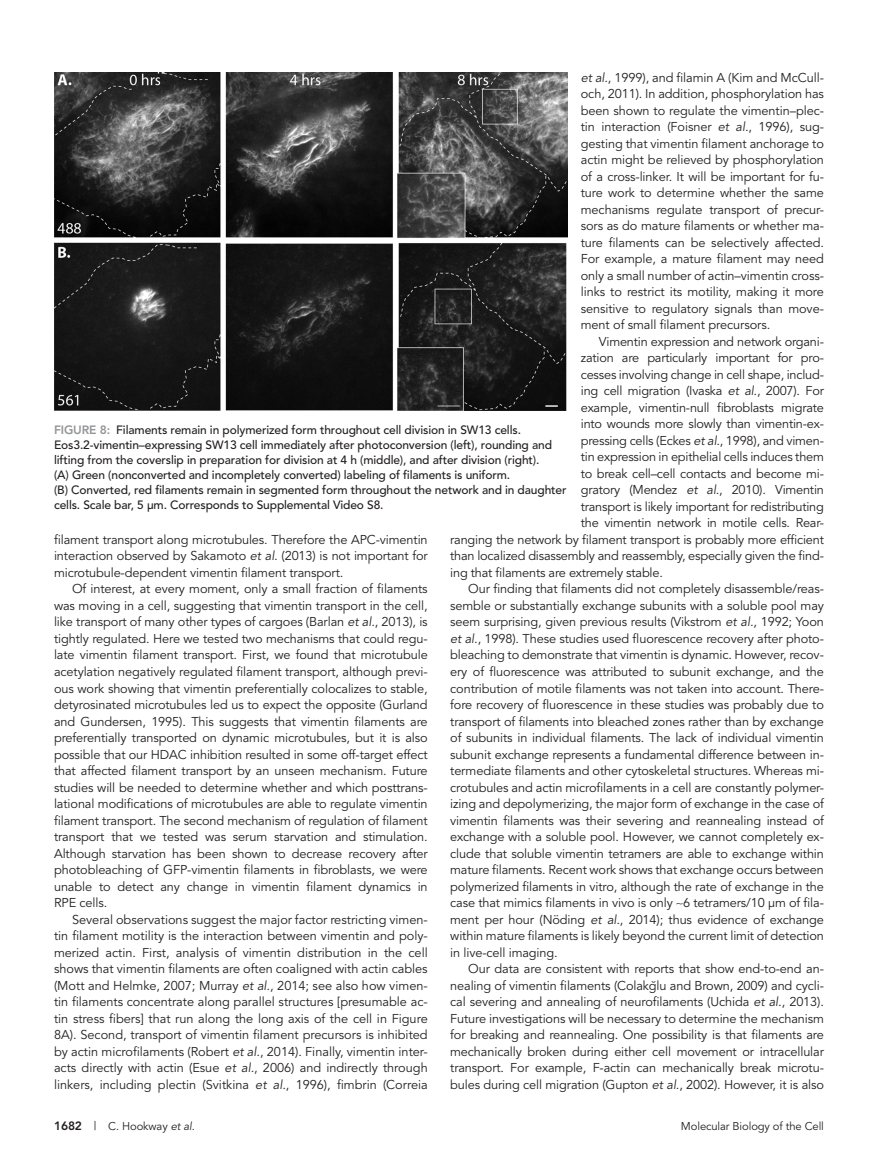
<style>
.page{position:relative;width:878px;height:1175px;background:#fff}
.page>*{position:absolute;margin:0;border:0;box-sizing:border-box;transform-origin:0 0}
.Para{font:12.75px/16.5px "Avenir";letter-spacing:-.015em;color:#231f20;text-align:justify}
.ParaFL{font:12.75px/16.5px "Avenir";letter-spacing:-.01em;color:#231f20;text-align:justify}
.FigCaption{font:500 12px/15px "Avenir";letter-spacing:-.01em;color:#231f20}
.t1{font:11.25px "Avenir";letter-spacing:-.01em;color:#231f20}
.s1{font-style:italic}
.s2{font-weight:800;color:#939598}
.s3{font-weight:800;font-size:12px}
.s4{font-size:12px}
</style>
<div class="page">
<img style="left:54px;top:72px;width:513px;height:338px">
<p class="Para" style="left:580px;top:69px;width:245px"><span class="s1">et al.</span>, 1999), and filamin A (Kim and McCull&shy;och, 2011). In addition, phosphorylation has been shown to regulate the vimentin–plec&shy;tin interaction (Foisner <span class="s1">et al.</span>, 1996), sug&shy;gesting that vimentin filament anchorage to actin might be relieved by phosphorylation of a cross-linker. It will be important for fu&shy;ture work to determine whether the same mechanisms regulate transport of precur&shy;sors as do mature filaments or whether ma&shy;ture filaments can be selectively affected.<br>For example, a mature filament may need only a small number of actin–vimentin cross&shy;links to restrict its motility, making it more sensitive to regulatory signals than move&shy;ment of small filament precursors.</p>
<p class="Para" style="left:598px;top:333px;width:227px">Vimentin expression and network organi-</p>
<p class="Para" style="left:580px;top:350px;width:245px">zation are particularly important for pro-</p>
<p class="Para" style="left:580px;top:366px;width:245px">cesses involving change in cell shape, includ-</p>
<p class="Para" style="left:580px;top:383px;width:244px">ing cell migration (Ivaska <span class="s1">et al.</span>, 2007). For</p>
<p class="Para" style="left:580px;top:399px;width:245px">example, vimentin-null fibroblasts migrate</p>
<p class="Para" style="left:580px;top:416px;width:245px">into wounds more slowly than vimentin-ex-</p>
<p class="Para" style="left:580px;top:432px;width:245px">pressing cells (Eckes <span class="s1">et al.</span>, 1998), and vimen-</p>
<p class="Para" style="left:580px;top:449px;width:245px">tin expression in epithelial cells induces them</p>
<p class="Para" style="left:580px;top:465px;width:245px">to break cell–cell contacts and become mi-</p>
<p class="Para" style="left:580px;top:482px;width:244px">gratory (Mendez <span class="s1">et al.</span>, 2010). Vimentin</p>
<p class="Para" style="left:580px;top:498px;width:244px">transport is likely important for redistributing</p>
<p class="Para" style="left:580px;top:515px;width:245px">the vimentin network in motile cells. Rear-</p>
<p class="Para" style="left:450px;top:531px;width:375px">ranging the network by filament transport is probably more efficient</p>
<p class="Para" style="left:450px;top:548px;width:375px">than localized disassembly and reassembly, especially given the find-</p>
<p class="Para" style="left:450px;top:564px;width:214px">ing that filaments are extremely stable.</p>
<p class="Para" style="left:450px;top:581px;width:375px;text-indent:18px">Our finding that filaments did not completely disassemble/reas&shy;semble or substantially exchange subunits with a soluble pool may seem surprising, given previous results (Vikstrom <span class="s1">et al.</span>, 1992; Yoon <span class="s1">et al.</span>, 1998). These studies used fluorescence recovery after photo&shy;bleaching to demonstrate that vimentin is dynamic. However, recov&shy;ery of fluorescence was attributed to subunit exchange, and the contribution of motile filaments was not taken into account. There&shy;fore recovery of fluorescence in these studies was probably due to transport of filaments into bleached zones rather than by exchange of subunits in individual filaments. The lack of individual vimentin subunit exchange represents a fundamental difference between in&shy;termediate filaments and other cytoskeletal structures. Whereas mi&shy;crotubules and actin microfilaments in a cell are constantly polymer&shy;izing and depolymerizing, the major form of exchange in the case of vimentin filaments was their severing and reannealing instead of exchange with a soluble pool. However, we cannot completely ex&shy;clude that soluble vimentin tetramers are able to exchange within mature filaments. Recent work shows that exchange occurs between polymerized filaments in vitro, although the rate of exchange in the case that mimics filaments in vivo is only ∼6 tetramers/10 μm of fila&shy;ment per hour (Nöding <span class="s1">et al.</span>, 2014); thus evidence of exchange within mature filaments is likely beyond the current limit of detection in live-cell imaging.</p>
<p class="Para" style="left:450px;top:960px;width:375px;text-indent:18px">Our data are consistent with reports that show end-to-end an&shy;nealing of vimentin filaments (Colakg˘lu and Brown, 2009) and cycli&shy;cal severing and annealing of neurofilaments (Uchida <span class="s1">et al.</span>, 2013).<br>Future investigations will be necessary to determine the mechanism for breaking and reannealing. One possibility is that filaments are mechanically broken during either cell movement or intracellular transport. For example, F-actin can mechanically break microtu&shy;bules during cell migration (Gupton <span class="s1">et al.</span>, 2002). However, it is also</p>
<p class="FigCaption" style="left:54px;top:422px;width:514px"><span class="s2">FIGURE 8:</span> Filaments remain in polymerized form throughout cell division in SW13 cells.<br>Eos3.2-vimentin–expressing SW13 cell immediately after photoconversion (left), rounding and lifting from the coverslip in preparation for division at 4 h (middle), and after division (right).<br>(A) Green (nonconverted and incompletely converted) labeling of filaments is uniform.<br>(B) Converted, red filaments remain in segmented form throughout the network and in daughter cells. Scale bar, 5 μm. Corresponds to Supplemental Video S8.</p>
<p class="ParaFL" style="left:54px;top:531px;width:375px">filament transport along microtubules. Therefore the APC-vimentin interaction observed by Sakamoto <span class="s1">et al.</span> (2013) is not important for microtubule-dependent vimentin filament transport.</p>
<p class="Para" style="left:54px;top:581px;width:375px;text-indent:18px">Of interest, at every moment, only a small fraction of filaments was moving in a cell, suggesting that vimentin transport in the cell, like transport of many other types of cargoes (Barlan <span class="s1">et al.</span>, 2013), is tightly regulated. Here we tested two mechanisms that could regu&shy;late vimentin filament transport. First, we found that microtubule acetylation negatively regulated filament transport, although previ&shy;ous work showing that vimentin preferentially colocalizes to stable, detyrosinated microtubules led us to expect the opposite (Gurland and Gundersen, 1995). This suggests that vimentin filaments are preferentially transported on dynamic microtubules, but it is also possible that our HDAC inhibition resulted in some off-target effect that affected filament transport by an unseen mechanism. Future studies will be needed to determine whether and which posttrans&shy;lational modifications of microtubules are able to regulate vimentin filament transport. The second mechanism of regulation of filament transport that we tested was serum starvation and stimulation.<br>Although starvation has been shown to decrease recovery after photobleaching of GFP-vimentin filaments in fibroblasts, we were unable to detect any change in vimentin filament dynamics in RPE cells.</p>
<p class="Para" style="left:54px;top:911px;width:375px;text-indent:18px">Several observations suggest the major factor restricting vimen&shy;tin filament motility is the interaction between vimentin and poly&shy;merized actin. First, analysis of vimentin distribution in the cell shows that vimentin filaments are often coaligned with actin cables (Mott and Helmke, 2007; Murray <span class="s1">et al.</span>, 2014; see also how vimen&shy;tin filaments concentrate along parallel structures [presumable ac&shy;tin stress fibers] that run along the long axis of the cell in Figure 8A). Second, transport of vimentin filament precursors is inhibited by actin microfilaments (Robert <span class="s1">et al.</span>, 2014). Finally, vimentin inter&shy;acts directly with actin (Esue <span class="s1">et al.</span>, 2006) and indirectly through linkers, including plectin (Svitkina <span class="s1">et al.</span>, 1996), fimbrin (Correia</p>
<p class="t1" style="left:54px;top:1119px;width:142px"><span class="s3">1682</span> <span class="s4">|</span> C. Hookway <span class="s1">et al</span>.</p>
<p class="t1" style="left:681px;top:1119px;width:144px">Molecular Biology of the Cell</p>
</div>
